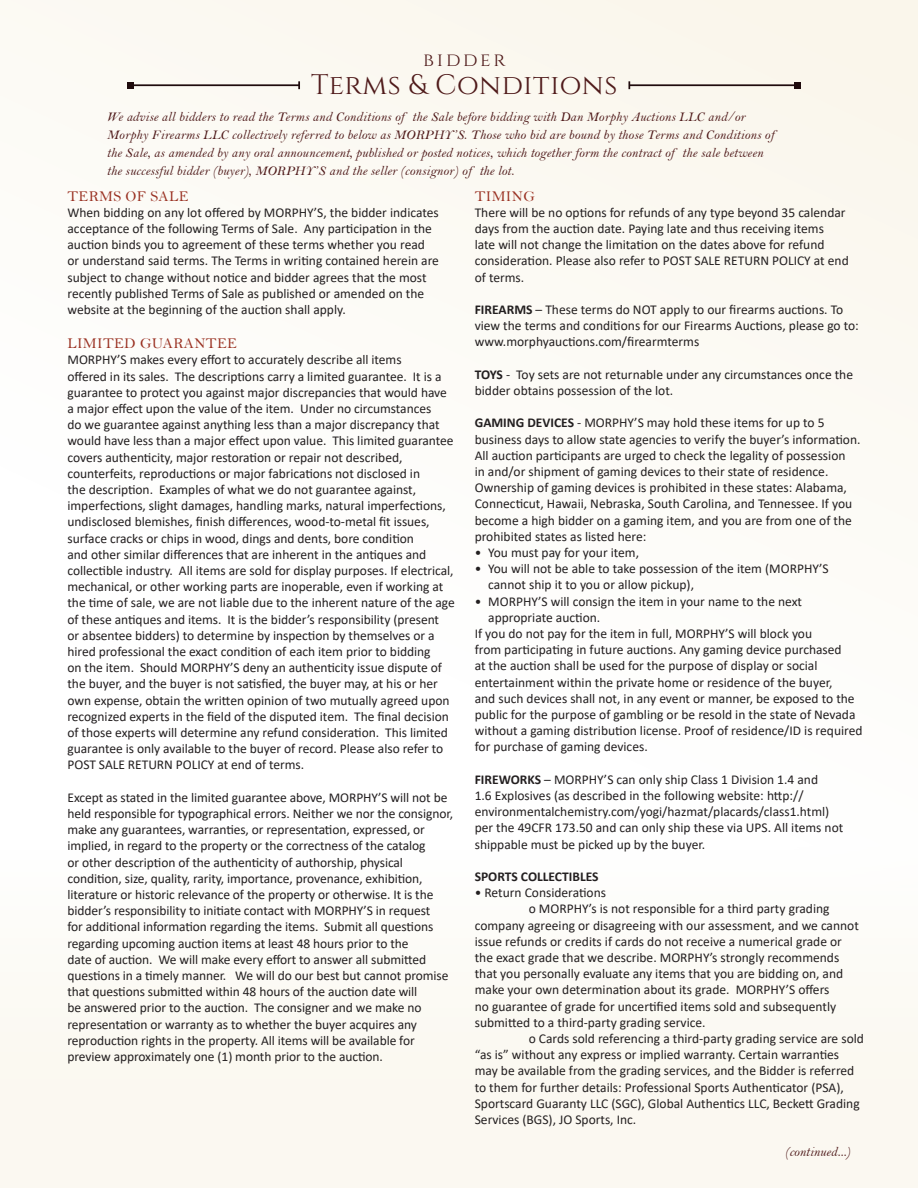
<style>
.page{position:relative;width:918px;height:1188px;background:#fff}
.page>*{position:absolute;margin:0;border:0;box-sizing:border-box;transform-origin:0 0}
.Description{font:28.2px "Cinzel";letter-spacing:.02em;color:#4f1a1a}
.Description-2{font:19.2px "Cinzel";letter-spacing:.14em;color:#4f1a1a}
.Lot{font:15px "Bell";letter-spacing:.02em;color:#9a3223}
.Lot-2{font:13.5px/16.2px "Calibri";letter-spacing:-.005em;color:#231f20}
.Lot-3{font:13.5px/18px "Bell MT Italic";letter-spacing:.01em;color:#4f1a1a}
.Lot-4{font:700 13.5px "Calibri";color:#231f20}
.s1{font-weight:700}
</style>
<div class="page">
<div style="left:0;top:0;width:918px;height:888px;background:#fdfcf8"></div>
<hr style="left:0;top:846px;width:1px;height:342px;background:#e5d5a0">
<div style="left:1px;top:846px;width:917px;height:342px;background:#fbfaf3"></div>
<hr style="left:131px;top:84px;width:168px;height:2px;background:#1f0b0d">
<svg style="left:298px;top:81px;width:2px;height:8px"></svg>
<div style="left:127px;top:82px;width:7px;height:7px;background:#1f0b0d"></div>
<hr style="left:629px;top:84px;width:169px;height:2px;background:#1f0b0d">
<div style="left:794px;top:82px;width:7px;height:7px;background:#1f0b0d"></div>
<svg style="left:628px;top:81px;width:2px;height:8px"></svg>
<p class="Description-2" style="left:423px;top:48px;width:84px">bidder</p>
<p class="Description" style="left:311px;top:68px;width:308px">Terms &amp; Conditions</p>
<p class="Lot-3" style="left:107px;top:107px;width:669px">We advise all bidders to read the Terms and Conditions of the Sale before bidding with Dan Morphy Auctions LLC and/or Morphy Firearms LLC collectively referred to below as MORPHY’S. Those who bid are bound by those Terms and Conditions of the Sale, as amended by any oral announcement, published or posted notices, which together form the contract of the sale between the successful bidder (buyer), MORPHY’S and the seller (consignor) of the lot.</p>
<p class="Lot" style="left:68px;top:187px;width:123px">TERMS OF SALE</p>
<p class="Lot-2" style="left:68px;top:204px;width:373px">When bidding on any lot offered by MORPHY’S, the bidder indicates acceptance of the following Terms of Sale. Any participation in the auction binds you to agreement of these terms whether you read or understand said terms. The Terms in writing contained herein are subject to change without notice and bidder agrees that the most recently published Terms of Sale as published or amended on the website at the beginning of the auction shall apply.</p>
<p class="Lot" style="left:68px;top:335px;width:171px">LIMITED GUARANTEE</p>
<p class="Lot-2" style="left:68px;top:351px;width:389px">MORPHY’S makes every effort to accurately describe all items<br>offered in its sales. The descriptions carry a limited guarantee. It is a guarantee to protect you against major discrepancies that would have a major effect upon the value of the item. Under no circumstances<br>do we guarantee against anything less than a major discrepancy that would have less than a major effect upon value. This limited guarantee covers authenticity, major restoration or repair not described, counterfeits, reproductions or major fabrications not disclosed in<br>the description. Examples of what we do not guarantee against, imperfections, slight damages, handling marks, natural imperfections, undisclosed blemishes, finish differences, wood-to-metal fit issues, surface cracks or chips in wood, dings and dents, bore condition<br>and other similar differences that are inherent in the antiques and collectible industry. All items are sold for display purposes. If electrical, mechanical, or other working parts are inoperable, even if working at the time of sale, we are not liable due to the inherent nature of the age of these antiques and items. It is the bidder’s responsibility (present<br>or absentee bidders) to determine by inspection by themselves or a hired professional the exact condition of each item prior to bidding<br>on the item. Should MORPHY’S deny an authenticity issue dispute of the buyer, and the buyer is not satisfied, the buyer may, at his or her own expense, obtain the written opinion of two mutually agreed upon recognized experts in the field of the disputed item. The final decision of those experts will determine any refund consideration. This limited guarantee is only available to the buyer of record. Please also refer to POST SALE RETURN POLICY at end of terms.</p>
<p class="Lot-2" style="left:68px;top:789px;width:387px">Except as stated in the limited guarantee above, MORPHY’S will not be held responsible for typographical errors. Neither we nor the consignor, make any guarantees, warranties, or representation, expressed, or implied, in regard to the property or the correctness of the catalog<br>or other description of the authenticity of authorship, physical condition, size, quality, rarity, importance, provenance, exhibition, literature or historic relevance of the property or otherwise. It is the bidder’s responsibility to initiate contact with MORPHY’S in request<br>for additional information regarding the items. Submit all questions regarding upcoming auction items at least 48 hours prior to the<br>date of auction. We will make every effort to answer all submitted questions in a timely manner. We will do our best but cannot promise that questions submitted within 48 hours of the auction date will<br>be answered prior to the auction. The consigner and we make no representation or warranty as to whether the buyer acquires any reproduction rights in the property. All items will be available for preview approximately one (1) month prior to the auction.</p>
<p class="Lot" style="left:475px;top:187px;width:62px">TIMING</p>
<p class="Lot-2" style="left:475px;top:204px;width:376px">There will be no options for refunds of any type beyond 35 calendar days from the auction date. Paying late and thus receiving items<br>late will not change the limitation on the dates above for refund consideration. Please also refer to POST SALE RETURN POLICY at end of terms.</p>
<p class="Lot-2" style="left:475px;top:301px;width:386px"><span class="s1">FIREARMS</span> – These terms do NOT apply to our firearms auctions. To view the terms and conditions for our Firearms Auctions, please go to: www.morphyauctions.com/firearmterms</p>
<p class="Lot-2" style="left:475px;top:366px;width:380px"><span class="s1">TOYS</span> - Toy sets are not returnable under any circumstances once the bidder obtains possession of the lot.</p>
<p class="Lot-2" style="left:475px;top:414px;width:387px"><span class="s1">GAMING DEVICES</span> - MORPHY’S may hold these items for up to 5 business days to allow state agencies to verify the buyer’s information.<br>All auction participants are urged to check the legality of possession<br>in and/or shipment of gaming devices to their state of residence.<br>Ownership of gaming devices is prohibited in these states: Alabama, Connecticut, Hawaii, Nebraska, South Carolina, and Tennessee. If you become a high bidder on a gaming item, and you are from one of the prohibited states as listed here:</p>
<p class="Lot-2" style="left:475px;top:544px;width:166px">• You must pay for your item,</p>
<p class="Lot-2" style="left:488px;top:560px;width:342px;text-indent:-14px">• You will not be able to take possession of the item (MORPHY’S cannot ship it to you or allow pickup),</p>
<p class="Lot-2" style="left:488px;top:593px;width:315px;text-indent:-14px">• MORPHY’S will consign the item in your name to the next appropriate auction.</p>
<p class="Lot-2" style="left:475px;top:625px;width:389px">If you do not pay for the item in full, MORPHY’S will block you<br>from participating in future auctions. Any gaming device purchased<br>at the auction shall be used for the purpose of display or social entertainment within the private home or residence of the buyer,<br>and such devices shall not, in any event or manner, be exposed to the public for the purpose of gambling or be resold in the state of Nevada without a gaming distribution license. Proof of residence/ID is required for purchase of gaming devices.</p>
<p class="Lot-2" style="left:475px;top:771px;width:370px"><span class="s1">FIREWORKS</span> – MORPHY’S can only ship Class 1 Division 1.4 and<br>1.6 Explosives (as described in the following website: http:// environmentalchemistry.com/yogi/hazmat/placards/class1.html) per the 49CFR 173.50 and can only ship these via UPS. All items not shippable must be picked up by the buyer.</p>
<p class="Lot-4" style="left:475px;top:867px;width:125px">SPORTS COLLECTIBLES</p>
<p class="Lot-2" style="left:475px;top:884px;width:133px">• Return Considerations</p>
<p class="Lot-2" style="left:475px;top:900px;width:386px;text-indent:54px">o MORPHY’s is not responsible for a third party grading company agreeing or disagreeing with our assessment, and we cannot issue refunds or credits if cards do not receive a numerical grade or the exact grade that we describe. MORPHY’s strongly recommends that you personally evaluate any items that you are bidding on, and make your own determination about its grade. MORPHY’S offers<br>no guarantee of grade for uncertified items sold and subsequently submitted to a third-party grading service.</p>
<p class="Lot-2" style="left:475px;top:1030px;width:391px;text-indent:54px">o Cards sold referencing a third-party grading service are sold “as is” without any express or implied warranty. Certain warranties may be available from the grading services, and the Bidder is referred to them for further details: Professional Sports Authenticator (PSA), Sportscard Guaranty LLC (SGC), Global Authentics LLC, Beckett Grading Services (BGS), JO Sports, Inc.</p>
<p class="Lot-3" style="left:785px;top:1143px;width:67px">(continued...)</p>
</div>
